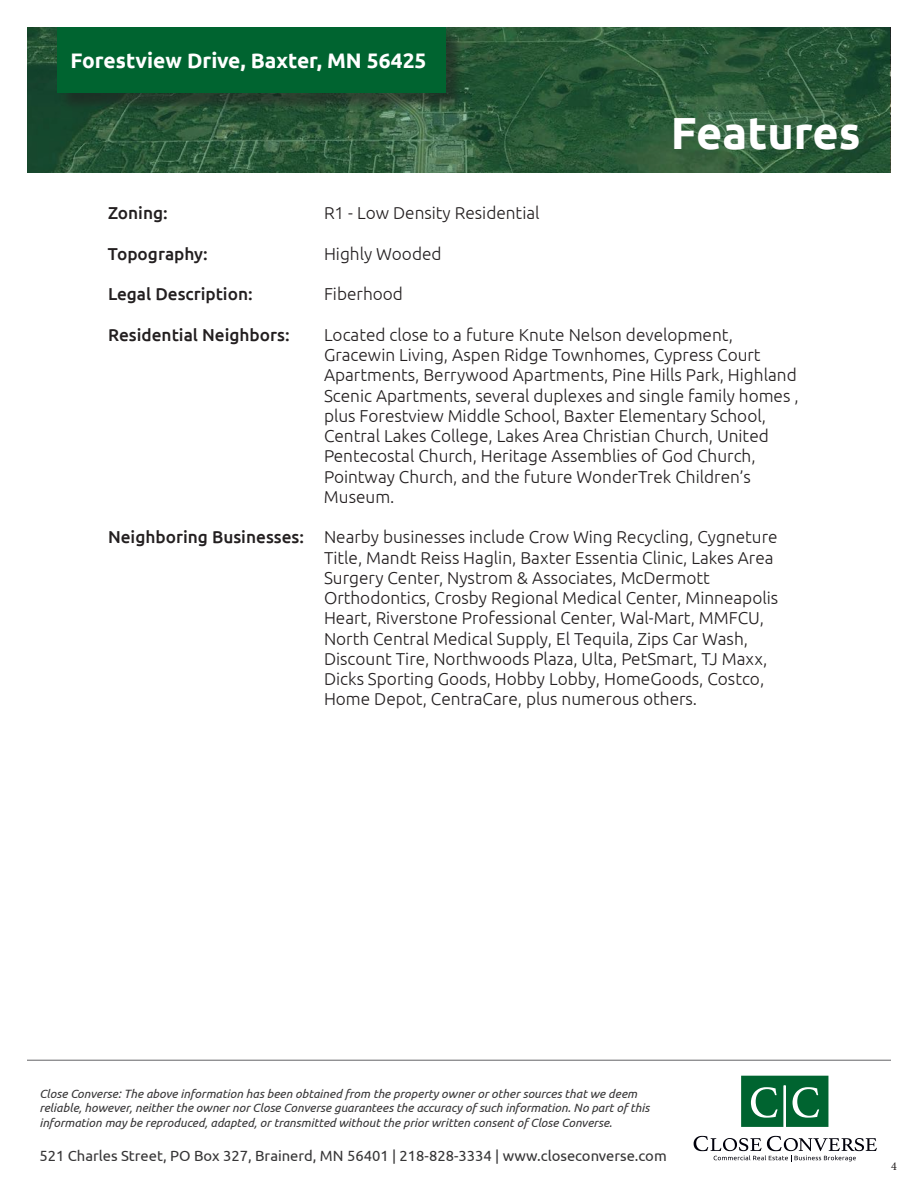
<style>
.page{position:relative;width:918px;height:1188px;background:#fff}
.page>*{position:absolute;margin:0;border:0;box-sizing:border-box;transform-origin:0 0}
.t1{font:700 45px "Ubuntu";color:#fff}
.t2{font:700 21px "Ubuntu";color:#fff}
.t3{font:300 17.25px/20.2px "Ubuntu";color:#231f20}
.t4{font:500 17.25px "Ubuntu";color:#231f20}
.t5{font:14.85px "Ubuntu";color:#363536}
.t6{font:italic 12px/14.4px "Ubuntu";color:#363536}
.t7{font:12px "Minion Pro";color:#231f20}
.s1{font-weight:500}
</style>
<div class="page">
<svg style="left:28px;top:27px;width:862px;height:146px;background:#2b5939"></svg>
<hr style="left:27px;top:1060px;width:864px;height:1px;background:#636366">
<div style="left:59px;top:29px;width:405px;height:83px;background:#231f20;opacity:.5"></div>
<div style="left:57px;top:27px;width:389px;height:66px;background:#006430"></div>
<svg style="left:694px;top:1136px;width:183px;height:25px"></svg>
<svg style="left:741px;top:1076px;width:87px;height:51px;background:#20774a"></svg>
<p class="t2" style="left:70px;top:48px;width:358px">Forestview Drive, Baxter, MN 56425</p>
<h1 class="t1" style="left:671px;top:106px;width:191px">Features</h1>
<p class="t4" style="left:108px;top:202px;width:61px">Zoning:</p>
<p class="t3" style="left:324px;top:203px;width:217px">R1 - Low Density Residential</p>
<p class="t4" style="left:108px;top:243px;width:101px">Topography:</p>
<p class="t3" style="left:324px;top:243px;width:119px">Highly Wooded</p>
<p class="t4" style="left:108px;top:283px;width:146px">Legal Description:</p>
<p class="t3" style="left:324px;top:284px;width:80px">Fiberhood</p>
<p class="t4" style="left:108px;top:324px;width:183px">Residential Neighbors:</p>
<p class="t3" style="left:324px;top:324px;width:476px">Located close to a future Knute Nelson development, Gracewin Living, Aspen Ridge Townhomes, Cypress Court Apartments, Berrywood Apartments, Pine Hills Park, Highland Scenic Apartments, several duplexes and single family homes , plus Forestview Middle School, Baxter Elementary School, Central Lakes College, Lakes Area Christian Church, United Pentecostal Church, Heritage Assemblies of God Church, Pointway Church, and the future WonderTrek Children’s Museum.</p>
<p class="t3" style="left:324px;top:527px;width:456px;text-indent:-216px"><span class="s1">Neighboring Businesses:</span> Nearby businesses include Crow Wing Recycling, Cygneture Title, Mandt Reiss Haglin, Baxter Essentia Clinic, Lakes Area Surgery Center, Nystrom &amp; Associates, McDermott Orthodontics, Crosby Regional Medical Center, Minneapolis Heart, Riverstone Professional Center, Wal-Mart, MMFCU, North Central Medical Supply, El Tequila, Zips Car Wash, Discount Tire, Northwoods Plaza, Ulta, PetSmart, TJ Maxx, Dicks Sporting Goods, Hobby Lobby, HomeGoods, Costco, Home Depot, CentraCare, plus numerous others.</p>
<p class="t6" style="left:39px;top:1086px;width:612px">Close Converse: The above information has been obtained from the property owner or other sources that we deem reliable, however, neither the owner nor Close Converse guarantees the accuracy of such information. No part of this information may be reproduced, adapted, or transmitted without the prior written consent of Close Converse.</p>
<p class="t5" style="left:39px;top:1147px;width:629px">521 Charles Street, PO Box 327, Brainerd, MN 56401 | 218-828-3334 | www.closeconverse.com</p>
<p class="t7" style="left:891px;top:1158px;width:7px">4</p>
</div>
